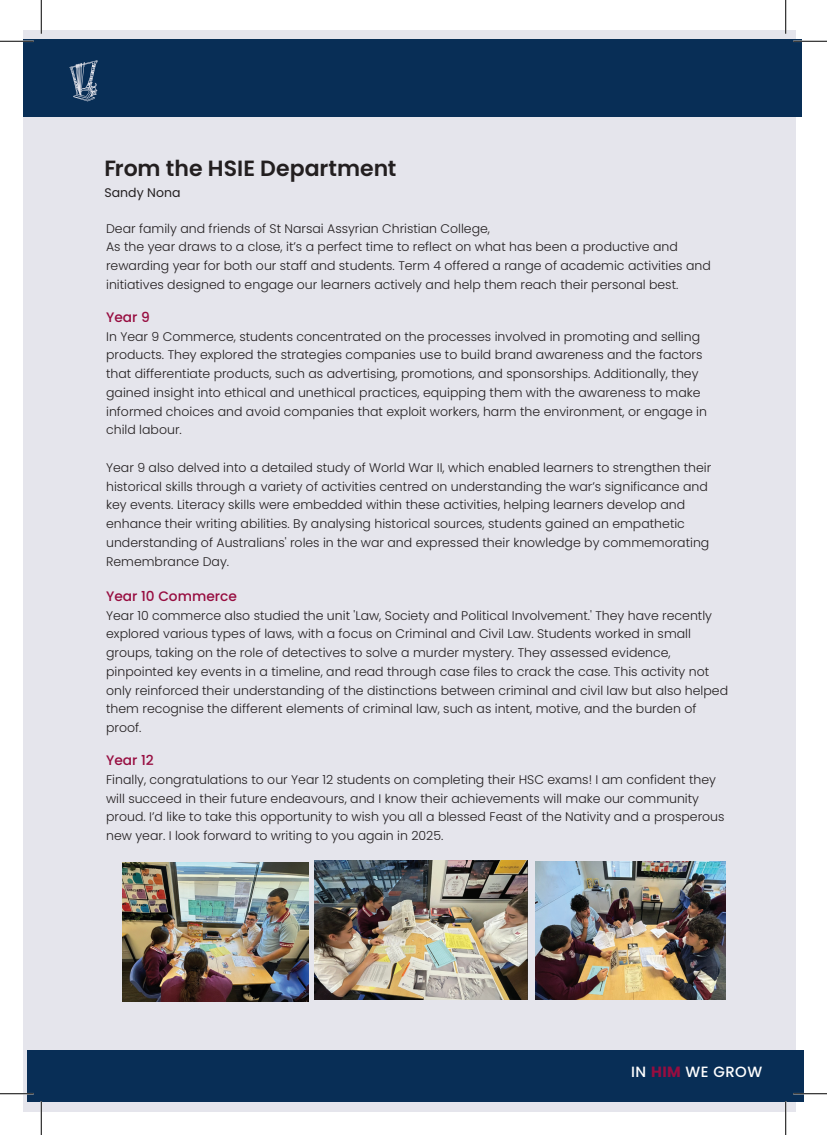
<style>
.page{position:relative;width:827px;height:1135px;background:#fff}
.page>*{position:absolute;margin:0;border:0;box-sizing:border-box;transform-origin:0 0}
.t1{font:600 22px "Poppins";color:#231f20}
.t2{font:500 14.88px "Poppins";letter-spacing:.03em;color:#fff}
.t3{font:500 13.75px "Poppins";color:#970d40}
.t4{font:300 12.5px/18.8px "Poppins";color:#231f20}
.t5{font:12.5px "Poppins";letter-spacing:.005em;color:#231f20}
.s1{font-weight:700;color:#970d40}
</style>
<div class="page">
<div style="left:24px;top:30px;width:771px;height:1081px;background:#e5e5ec"></div>
<div style="left:27px;top:1050px;width:776px;height:52px;background:#082e56"></div>
<div style="left:24px;top:39px;width:777px;height:77px;background:#082e56"></div>
<svg style="left:70px;top:60px;width:28px;height:41px"></svg>
<img style="left:122px;top:862px;width:186px;height:140px">
<img style="left:314px;top:860px;width:214px;height:139px">
<img style="left:536px;top:861px;width:189px;height:138px">
<hr style="left:0;top:40px;width:34px;height:2px;background:#fff">
<hr style="left:793px;top:40px;width:34px;height:2px;background:#fff">
<hr style="left:40px;top:0;width:2px;height:34px;background:#fff">
<hr style="left:40px;top:1101px;width:2px;height:34px;background:#fff">
<hr style="left:0;top:41px;width:34px;height:1px;background:#000">
<hr style="left:793px;top:41px;width:34px;height:1px;background:#000">
<hr style="left:0;top:1093px;width:34px;height:1px;background:#000">
<hr style="left:793px;top:1093px;width:34px;height:1px;background:#000">
<hr style="left:41px;top:0;width:1px;height:34px;background:#000">
<hr style="left:41px;top:1101px;width:1px;height:34px;background:#000">
<hr style="left:785px;top:0;width:1px;height:34px;background:#000">
<hr style="left:785px;top:1101px;width:1px;height:34px;background:#000">
<h1 class="t1" style="left:104px;top:155px;width:294px">From the HSIE Department</h1>
<p class="t5" style="left:104px;top:185px;width:78px">Sandy Nona</p>
<p class="t4" style="left:106px;top:219px;width:606px">Dear family and friends of St Narsai Assyrian Christian College,<br>As the year draws to a close, it’s a perfect time to reflect on what has been a productive and rewarding year for both our staff and students. Term 4 offered a range of academic activities and initiatives designed to engage our learners actively and help them reach their personal best.</p>
<p class="t3" style="left:106px;top:309px;width:45px">Year 9</p>
<p class="t4" style="left:106px;top:327px;width:602px">In Year 9 Commerce, students concentrated on the processes involved in promoting and selling products. They explored the strategies companies use to build brand awareness and the factors that differentiate products, such as advertising, promotions, and sponsorships. Additionally, they gained insight into ethical and unethical practices, equipping them with the awareness to make informed choices and avoid companies that exploit workers, harm the environment, or engage in child labour.</p>
<p class="t4" style="left:106px;top:458px;width:606px">Year 9 also delved into a detailed study of World War II, which enabled learners to strengthen their historical skills through a variety of activities centred on understanding the war’s significance and key events. Literacy skills were embedded within these activities, helping learners develop and enhance their writing abilities. By analysing historical sources, students gained an empathetic understanding of Australians' roles in the war and expressed their knowledge by commemorating Remembrance Day.</p>
<p class="t3" style="left:106px;top:588px;width:132px">Year 10 Commerce</p>
<p class="t4" style="left:106px;top:606px;width:623px">Year 10 commerce also studied the unit 'Law, Society and Political Involvement.' They have recently explored various types of laws, with a focus on Criminal and Civil Law. Students worked in small groups, taking on the role of detectives to solve a murder mystery. They assessed evidence, pinpointed key events in a timeline, and read through case files to crack the case. This activity not only reinforced their understanding of the distinctions between criminal and civil law but also helped them recognise the different elements of criminal law, such as intent, motive, and the burden of proof.</p>
<p class="t3" style="left:106px;top:752px;width:49px">Year 12</p>
<p class="t4" style="left:106px;top:770px;width:620px">Finally, congratulations to our Year 12 students on completing their HSC exams! I am confident they will succeed in their future endeavours, and I know their achievements will make our community proud. I’d like to take this opportunity to wish you all a blessed Feast of the Nativity and a prosperous new year. I look forward to writing to you again in 2025.</p>
<p class="t2" style="left:631px;top:1063px;width:132px">IN <span class="s1">HIM</span> WE GROW</p>
</div>
